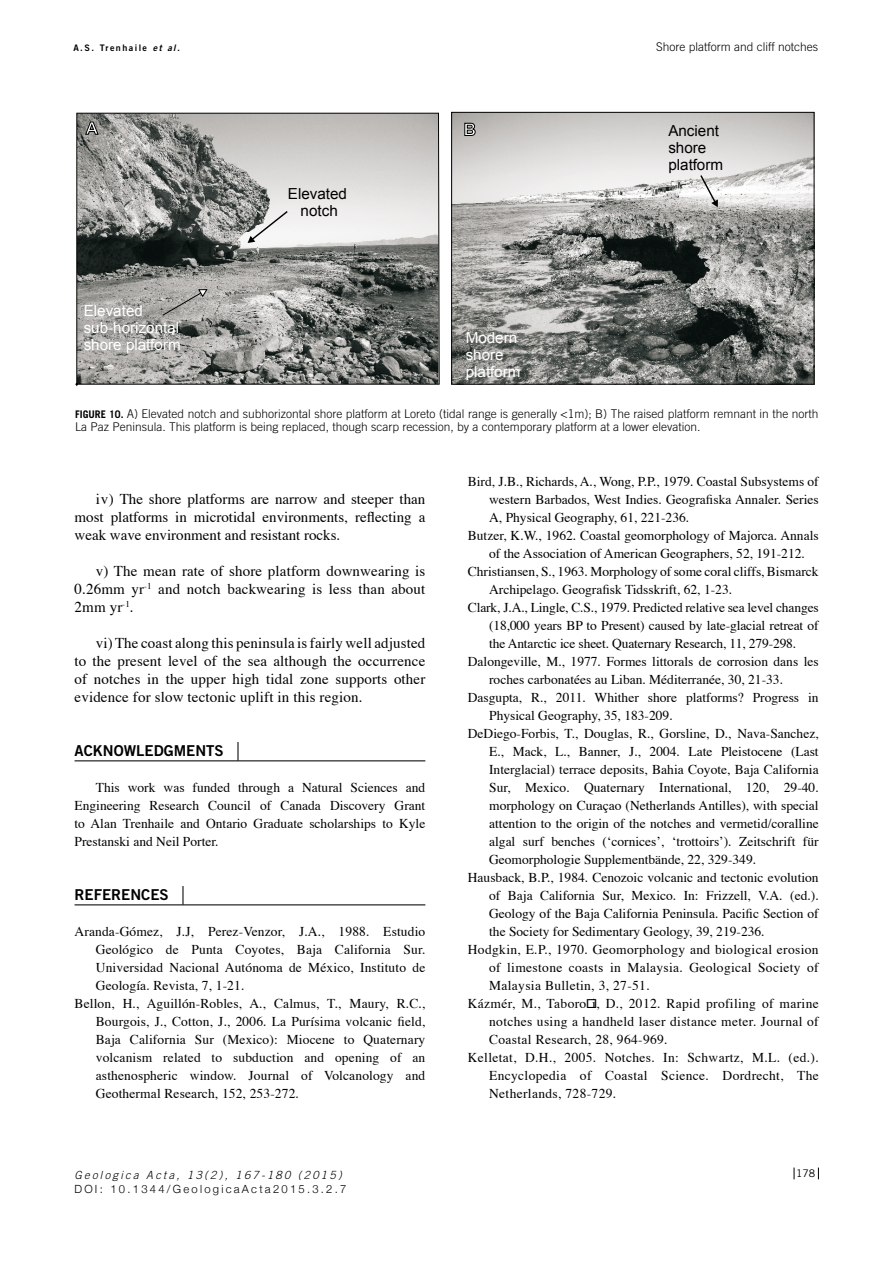
<style>
.page{position:relative;width:893px;height:1263px;background:#fff}
.page>*{position:absolute;margin:0;border:0;box-sizing:border-box;transform-origin:0 0}
.t1{font:700 17.1px "Arial";color:#fff}
.t2{font:15.15px/17px "Arial";color:#fff}
.t3{font:15.15px/17px "Arial";color:#000}
.t4{font:15px/18px "Times";letter-spacing:.01em;color:#000;text-align:justify}
.t5{font:15px "Trade Gothic Bold Two";color:#000}
.t6{font:13.5px/18px "Times";color:#000;text-align:justify}
.t7{font:13.5px "Times";letter-spacing:.025em;color:#000}
.t8{font:300 12px/13.5px "Trade Gothic";color:#000}
.t9{font:300 11.25px "Helvetica Neue";letter-spacing:.2em;color:#000}
.t10{font:italic 300 11.25px "Trade Gothic";letter-spacing:.2em;color:#000}
.t11{font:10.5px "Trade Gothic";color:#000}
.t12{font:9px "Trade Gothic Bold Two";letter-spacing:.16em;color:#000}
.s1{font-style:italic}
.s2{font-weight:700;font-size:10.5px}
</style>
<div class="page">
<svg style="left:794px;top:1167px;width:1px;height:12px"></svg>
<svg style="left:818px;top:1167px;width:1px;height:12px"></svg>
<hr style="left:75px;top:760px;width:350px;height:1px;background:#000">
<hr style="left:75px;top:904px;width:350px;height:1px;background:#000">
<svg style="left:237px;top:742px;width:1px;height:19px"></svg>
<svg style="left:182px;top:886px;width:1px;height:19px"></svg>
<img style="left:453px;top:114px;width:359px;height:269px">
<svg style="left:699px;top:174px;width:19px;height:33px"></svg>
<div style="left:451px;top:112px;width:363px;height:273px;border:1px solid #000"></div>
<svg style="left:75px;top:112px;width:365px;height:275px;background:#989996"></svg>
<svg style="left:248px;top:210px;width:41px;height:33px"></svg>
<svg style="left:162px;top:289px;width:46px;height:27px"></svg>
<svg style="left:85px;top:121px;width:14px;height:14px"></svg>
<svg style="left:464px;top:122px;width:12px;height:14px"></svg>
<p class="t12" style="left:73px;top:43px;width:108px">A.S. Trenhaile <span class="s1">et al.</span></p>
<p class="t1" style="left:86px;top:117px;width:14px">A</p>
<p class="t1" style="left:463px;top:118px;width:14px">B</p>
<p class="t2" style="left:84px;top:303px;width:99px">Elevated sub-horizontal shore platform</p>
<p class="t3" style="left:288px;top:186px;width:61px;text-align:center">Elevated notch</p>
<p class="t2" style="left:466px;top:329px;width:56px">Modern shore platform</p>
<p class="t8" style="left:656px;top:40px;width:164px">Shore platform and cliff notches</p>
<p class="t3" style="left:668px;top:122px;width:56px">Ancient shore platform</p>
<p class="t8" style="left:75px;top:406px;width:745px"><span class="s2">FIGURE 10.</span> A) Elevated notch and subhorizontal shore platform at Loreto (tidal range is generally &lt;1m); B) The raised platform remnant in the north<br>La Paz Peninsula. This platform is being replaced, though scarp recession, by a contemporary platform at a lower elevation.</p>
<p class="t4" style="left:75px;top:489px;width:352px;text-indent:21px">iv) The shore platforms are narrow and steeper than most platforms in microtidal environments, reflecting a weak wave environment and resistant rocks.</p>
<p class="t4" style="left:75px;top:561px;width:352px;text-indent:21px">v) The mean rate of shore platform downwearing is 0.26mm yr<sup>-1</sup> and notch backwearing is less than about 2mm yr<sup>-1</sup>.</p>
<p class="t4" style="left:75px;top:633px;width:352px;text-indent:21px">vi) The coast along this peninsula is fairly well adjusted to the present level of the sea although the occurrence of notches in the upper high tidal zone supports other evidence for slow tectonic uplift in this region.</p>
<p class="t5" style="left:75px;top:741px;width:151px">ACKNOWLEDGMENTS</p>
<p class="t6" style="left:75px;top:777px;width:352px;text-indent:21px">This work was funded through a Natural Sciences and Engineering Research Council of Canada Discovery Grant to Alan Trenhaile and Ontario Graduate scholarships to Kyle Prestanski and Neil Porter.</p>
<p class="t5" style="left:75px;top:885px;width:96px">REFERENCES</p>
<p class="t6" style="left:75px;top:921px;width:352px">Aranda-Gómez, J.J, Perez-Venzor, J.A., 1988. Estudio</p>
<p class="t6" style="left:96px;top:939px;width:331px">Geológico de Punta Coyotes, Baja California Sur.</p>
<p class="t6" style="left:96px;top:957px;width:331px">Universidad Nacional Autónoma de México, Instituto de</p>
<p class="t6" style="left:96px;top:975px;width:150px">Geología. Revista, 7, 1-21.</p>
<p class="t6" style="left:75px;top:993px;width:352px">Bellon, H., Aguillón-Robles, A., Calmus, T., Maury, R.C.,</p>
<p class="t6" style="left:96px;top:1011px;width:331px">Bourgois, J., Cotton, J., 2006. La Purísima volcanic field,</p>
<p class="t6" style="left:96px;top:1029px;width:331px">Baja California Sur (Mexico): Miocene to Quaternary</p>
<p class="t6" style="left:96px;top:1047px;width:331px">volcanism related to subduction and opening of an</p>
<p class="t6" style="left:96px;top:1065px;width:331px">asthenospheric window. Journal of Volcanology and</p>
<p class="t6" style="left:96px;top:1083px;width:205px">Geothermal Research, 152, 253-272.</p>
<p class="t10" style="left:74px;top:1168px;width:269px">Geologica Acta, 13(2), 167-180 (2015)</p>
<p class="t9" style="left:74px;top:1181px;width:273px">DOI: 10.1344/GeologicaActa2015.3.2.7</p>
<p class="t6" style="left:468px;top:471px;width:352px">Bird, J.B., Richards, A., Wong, P.P., 1979. Coastal Subsystems of</p>
<p class="t6" style="left:489px;top:489px;width:331px">western Barbados, West Indies. Geografiska Annaler. Series</p>
<p class="t6" style="left:489px;top:507px;width:202px">A, Physical Geography, 61, 221-236.</p>
<p class="t6" style="left:468px;top:525px;width:352px">Butzer, K.W., 1962. Coastal geomorphology of Majorca. Annals</p>
<p class="t6" style="left:489px;top:543px;width:317px">of the Association of American Geographers, 52, 191-212.</p>
<p class="t6" style="left:468px;top:561px;width:352px">Christiansen, S., 1963. Morphology of some coral cliffs, Bismarck</p>
<p class="t6" style="left:489px;top:579px;width:244px">Archipelago. Geografisk Tidsskrift, 62, 1-23.</p>
<p class="t6" style="left:468px;top:597px;width:352px">Clark, J.A., Lingle, C.S., 1979. Predicted relative sea level changes</p>
<p class="t6" style="left:489px;top:615px;width:331px">(18,000 years BP to Present) caused by late-glacial retreat of</p>
<p class="t6" style="left:489px;top:633px;width:309px">the Antarctic ice sheet. Quaternary Research, 11, 279-298.</p>
<p class="t6" style="left:468px;top:651px;width:352px">Dalongeville, M., 1977. Formes littorals de corrosion dans les</p>
<p class="t6" style="left:489px;top:669px;width:295px">roches carbonatées au Liban. Méditerranée, 30, 21-33.</p>
<p class="t6" style="left:468px;top:687px;width:352px">Dasgupta, R., 2011. Whither shore platforms? Progress in</p>
<p class="t6" style="left:489px;top:705px;width:185px">Physical Geography, 35, 183-209.</p>
<p class="t6" style="left:468px;top:723px;width:352px">DeDiego-Forbis, T., Douglas, R., Gorsline, D., Nava-Sanchez,</p>
<p class="t6" style="left:489px;top:741px;width:331px">E., Mack, L., Banner, J., 2004. Late Pleistocene (Last</p>
<p class="t6" style="left:489px;top:759px;width:331px">Interglacial) terrace deposits, Bahia Coyote, Baja California</p>
<p class="t6" style="left:489px;top:777px;width:331px">Sur, Mexico. Quaternary International, 120, 29-40.</p>
<p class="t6" style="left:489px;top:795px;width:331px">morphology on Curaçao (Netherlands Antilles), with special</p>
<p class="t6" style="left:489px;top:813px;width:331px">attention to the origin of the notches and vermetid/coralline</p>
<p class="t6" style="left:489px;top:831px;width:331px">algal surf benches (‘cornices’, ‘trottoirs’). Zeitschrift für</p>
<p class="t6" style="left:489px;top:849px;width:268px">Geomorphologie Supplementbände, 22, 329-349.</p>
<p class="t6" style="left:468px;top:867px;width:352px">Hausback, B.P., 1984. Cenozoic volcanic and tectonic evolution</p>
<p class="t6" style="left:489px;top:885px;width:331px">of Baja California Sur, Mexico. In: Frizzell, V.A. (ed.).</p>
<p class="t6" style="left:489px;top:903px;width:331px">Geology of the Baja California Peninsula. Pacific Section of</p>
<p class="t6" style="left:489px;top:921px;width:277px">the Society for Sedimentary Geology, 39, 219-236.</p>
<p class="t7" style="left:468px;top:937px;width:352px">Hodgkin, E.P., 1970. Geomorphology and biological erosion</p>
<p class="t7" style="left:489px;top:955px;width:331px">of limestone coasts in Malaysia. Geological Society of</p>
<p class="t7" style="left:489px;top:973px;width:162px">Malaysia Bulletin, 3, 27-51.</p>
<p class="t7" style="left:468px;top:991px;width:352px">Kázmér, M., Taboroši, D., 2012. Rapid profiling of marine</p>
<p class="t7" style="left:489px;top:1009px;width:331px">notches using a handheld laser distance meter. Journal of</p>
<p class="t7" style="left:489px;top:1027px;width:180px">Coastal Research, 28, 964-969.</p>
<p class="t7" style="left:468px;top:1045px;width:352px">Kelletat, D.H., 2005. Notches. In: Schwartz, M.L. (ed.).</p>
<p class="t7" style="left:489px;top:1063px;width:331px">Encyclopedia of Coastal Science. Dordrecht, The</p>
<p class="t7" style="left:489px;top:1081px;width:129px">Netherlands, 728-729.</p>
<p class="t11" style="left:796px;top:1167px;width:21px">178</p>
</div>
